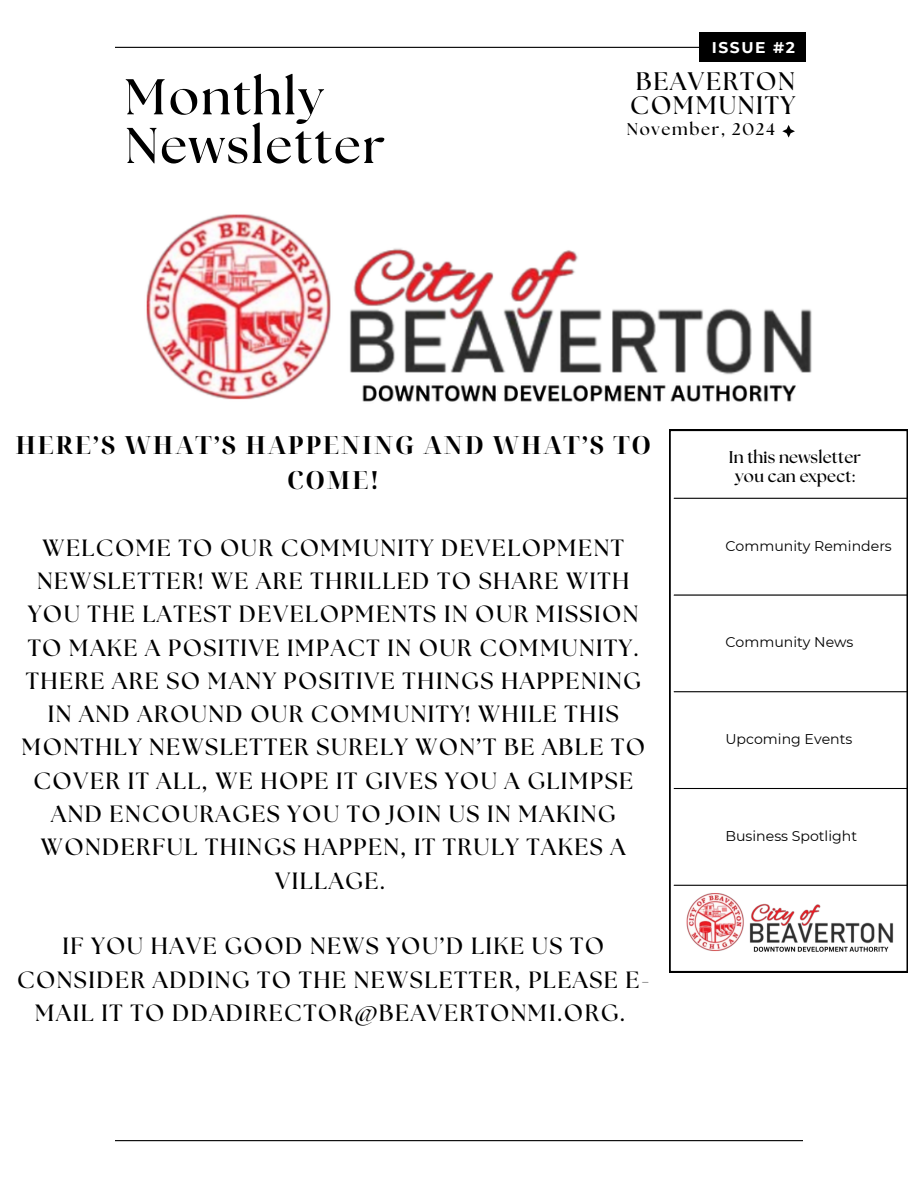
<style>
.page{position:relative;width:918px;height:1188px;background:#fff}
.page>*{position:absolute;margin:0;border:0;box-sizing:border-box;transform-origin:0 0}
.t1{font:700 50.25px/48.8px "The Seasons";letter-spacing:.04em;color:#000}
.t2{font:700 25.35px/24.3px "The Seasons";letter-spacing:.065em;color:#000}
.t3{font:700 25.05px/35px "Noto Serif Display";letter-spacing:.065em;color:#000;text-align:center}
.t4{font:700 23.55px/33.3px "The Seasons";letter-spacing:.065em;color:#000;text-align:center}
.t5{font:700 16.95px "The Seasons";letter-spacing:.01em;color:#000}
.t6{font:700 16.95px "The Seasons";letter-spacing:.1em;color:#000}
.t7{font:700 15.45px "Montserrat";letter-spacing:.1em;color:#fff}
.t8{font:14.1px "Montserrat";color:#000}
</style>
<div class="page">
<hr style="left:115px;top:47px;width:688px;height:1px;background:#000">
<hr style="left:115px;top:1140px;width:688px;height:1px;background:#000">
<svg style="left:782px;top:125px;width:13px;height:13px"></svg>
<svg style="left:670px;top:430px;width:238px;height:542px"></svg>
<hr style="left:674px;top:498px;width:234px;height:1px;background:#000">
<hr style="left:674px;top:594px;width:234px;height:2px;background:#000">
<hr style="left:674px;top:691px;width:234px;height:1px;background:#000">
<hr style="left:674px;top:788px;width:234px;height:1px;background:#000">
<hr style="left:674px;top:885px;width:234px;height:1px;background:#000">
<img style="left:146px;top:214px;width:666px;height:188px">
<img style="left:679px;top:890px;width:224px;height:67px">
<div style="left:700px;top:32px;width:106px;height:30px;background:#000"></div>
<p class="t7" style="left:712px;top:38px;width:85px">ISSUE #2</p>
<h2 class="t1" style="left:125px;top:75px;width:262px">Monthly<br>Newsletter</h2>
<h2 class="t2" style="left:630px;top:70px;width:166px">BEAVERTON<br>COMMUNITY</h2>
<p class="t6" style="left:627px;top:122px;width:149px">November, 2024</p>
<p class="t3" style="left:16px;top:427px;width:637px">HERE’S WHAT’S HAPPENING AND WHAT’S TO<br>COME!</p>
<p class="t4" style="left:22px;top:532px;width:625px">WELCOME TO OUR COMMUNITY DEVELOPMENT NEWSLETTER! WE ARE THRILLED TO SHARE WITH YOU THE LATEST DEVELOPMENTS IN OUR MISSION TO MAKE A POSITIVE IMPACT IN OUR COMMUNITY.<br>THERE ARE SO MANY POSITIVE THINGS HAPPENING IN AND AROUND OUR COMMUNITY! WHILE THIS MONTHLY NEWSLETTER SURELY WON’T BE ABLE TO COVER IT ALL, WE HOPE IT GIVES YOU A GLIMPSE AND ENCOURAGES YOU TO JOIN US IN MAKING WONDERFUL THINGS HAPPEN, IT TRULY TAKES A VILLAGE.</p>
<p class="t4" style="left:17px;top:931px;width:634px">IF YOU HAVE GOOD NEWS YOU’D LIKE US TO<br>CONSIDER ADDING TO THE NEWSLETTER, PLEASE E-<br>MAIL IT TO DDADIRECTOR@BEAVERTONMI.ORG.</p>
<p class="t5" style="left:729px;top:450px;width:134px">In this newsletter</p>
<p class="t5" style="left:735px;top:469px;width:121px">you can expect:</p>
<h3 class="t8" style="left:725px;top:537px;width:168px">Community Reminders</h3>
<h1 class="t8" style="left:725px;top:634px;width:130px">Community News</h1>
<h2 class="t8" style="left:725px;top:730px;width:128px">Upcoming Events</h2>
<p class="t8" style="left:725px;top:827px;width:133px">Business Spotlight</p>
</div>
